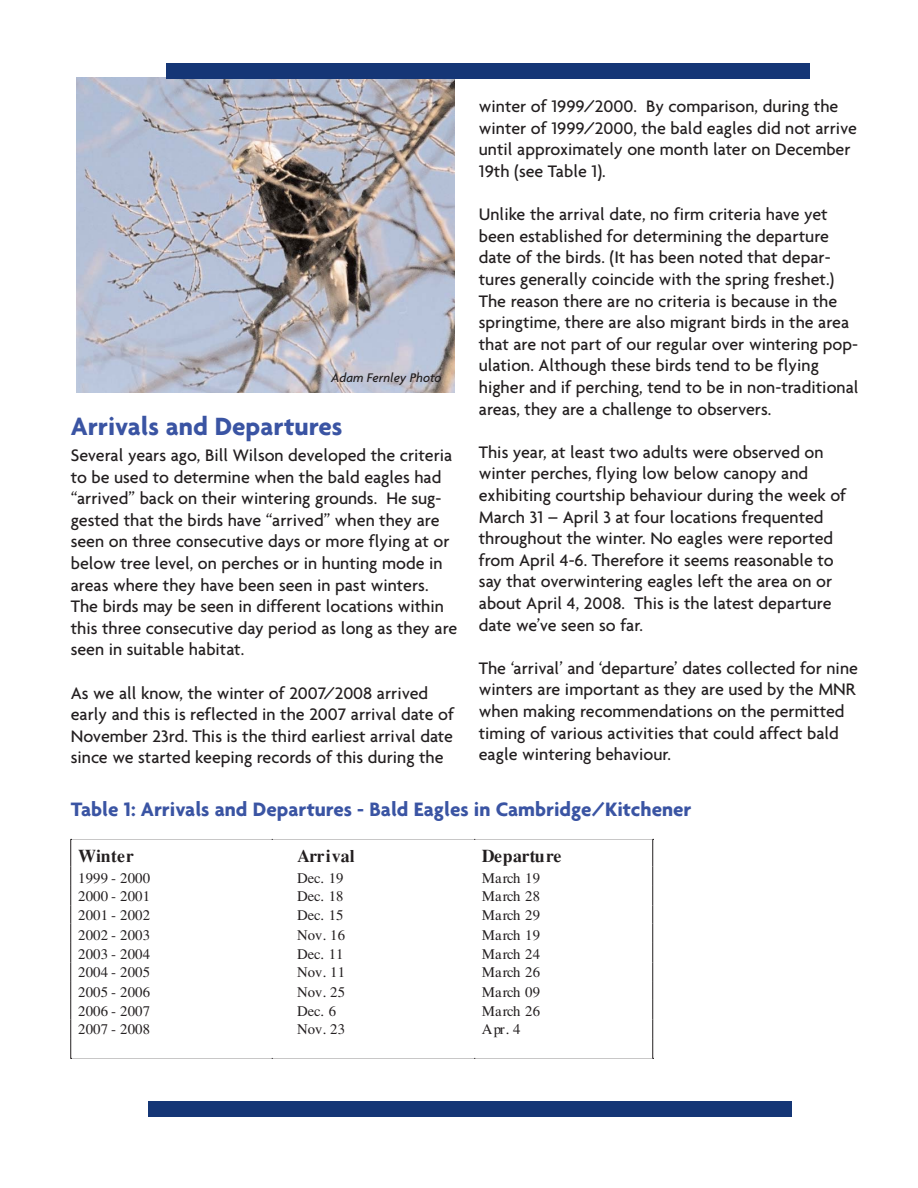
<style>
.page{position:relative;width:918px;height:1188px;background:#fff}
.page>*{position:absolute;margin:0;border:0;box-sizing:border-box;transform-origin:0 0}
.t1{font:700 27px "Agenda";color:#3a54a3}
.t2{font:700 21px "Agenda";color:#3a54a3}
.t3{font:500 18px/21.6px "Agenda";color:#231f20}
.t4{font:700 17.85px "Times";color:#231f20}
.t5{font:14.7px "Times";letter-spacing:.01em;color:#231f20}
.t6{font:italic 500 13.5px "Agenda";color:#231f20}
</style>
<div class="page">
<div style="left:148px;top:1102px;width:644px;height:15px;background:#153676"></div>
<img style="left:76px;top:78px;width:378px;height:315px">
<div style="left:166px;top:63px;width:644px;height:15px;background:#153676"></div>
<p class="t3" style="left:479px;top:97px;width:380px">winter of 1999/2000. By comparison, during the winter of 1999/2000, the bald eagles did not arrive until approximately one month later on December 19th (see Table 1).</p>
<p class="t3" style="left:479px;top:205px;width:381px">Unlike the arrival date, no firm criteria have yet been established for determining the departure date of the birds. (It has been noted that depar&shy;tures generally coincide with the spring freshet.)<br>The reason there are no criteria is because in the springtime, there are also migrant birds in the area that are not part of our regular over wintering pop&shy;ulation. Although these birds tend to be flying higher and if perching, tend to be in non-traditional areas, they are a challenge to observers.</p>
<p class="t3" style="left:479px;top:443px;width:369px">This year, at least two adults were observed on winter perches, flying low below canopy and exhibiting courtship behaviour during the week of March 31 – April 3 at four locations frequented throughout the winter. No eagles were reported from April 4-6. Therefore it seems reasonable to say that overwintering eagles left the area on or about April 4, 2008. This is the latest departure date we’ve seen so far.</p>
<p class="t3" style="left:479px;top:659px;width:381px">The ‘arrival’ and ‘departure’ dates collected for nine winters are important as they are used by the MNR when making recommendations on the permitted timing of various activities that could affect bald eagle wintering behaviour.</p>
<p class="t2" style="left:71px;top:801px;width:622px">Table 1: Arrivals and Departures - Bald Eagles in Cambridge/Kitchener</p>
<p class="t4" style="left:78px;top:849px;width:57px">Winter</p>
<p class="t4" style="left:297px;top:849px;width:59px">Arrival</p>
<p class="t4" style="left:482px;top:849px;width:81px">Departure</p>
<p class="t5" style="left:78px;top:873px;width:73px">1999 - 2000</p>
<p class="t5" style="left:297px;top:873px;width:48px">Dec. 19</p>
<p class="t5" style="left:482px;top:873px;width:60px">March 19</p>
<p class="t5" style="left:78px;top:891px;width:73px">2000 - 2001</p>
<p class="t5" style="left:297px;top:891px;width:48px">Dec. 18</p>
<p class="t5" style="left:482px;top:891px;width:60px">March 28</p>
<p class="t5" style="left:78px;top:910px;width:73px">2001 - 2002</p>
<p class="t5" style="left:297px;top:910px;width:48px">Dec. 15</p>
<p class="t5" style="left:482px;top:910px;width:60px">March 29</p>
<p class="t5" style="left:78px;top:930px;width:73px">2002 - 2003</p>
<p class="t5" style="left:297px;top:930px;width:49px">Nov. 16</p>
<p class="t5" style="left:482px;top:930px;width:60px">March 19</p>
<p class="t5" style="left:78px;top:949px;width:73px">2003 - 2004</p>
<p class="t5" style="left:297px;top:949px;width:48px">Dec. 11</p>
<p class="t5" style="left:482px;top:949px;width:60px">March 24</p>
<p class="t5" style="left:78px;top:967px;width:73px">2004 - 2005</p>
<p class="t5" style="left:297px;top:967px;width:49px">Nov. 11</p>
<p class="t5" style="left:482px;top:967px;width:60px">March 26</p>
<p class="t5" style="left:78px;top:987px;width:73px">2005 - 2006</p>
<p class="t5" style="left:297px;top:987px;width:49px">Nov. 25</p>
<p class="t5" style="left:482px;top:987px;width:60px">March 09</p>
<p class="t5" style="left:78px;top:1006px;width:73px">2006 - 2007</p>
<p class="t5" style="left:297px;top:1006px;width:40px">Dec. 6</p>
<p class="t5" style="left:482px;top:1006px;width:60px">March 26</p>
<p class="t5" style="left:78px;top:1024px;width:73px">2007 - 2008</p>
<p class="t5" style="left:297px;top:1024px;width:49px">Nov. 23</p>
<p class="t5" style="left:482px;top:1024px;width:40px">Apr. 4</p>
<p class="t6" style="left:331px;top:373px;width:112px">Adam Fernley Photo</p>
<h1 class="t1" style="left:71px;top:416px;width:273px">Arrivals and Departures</h1>
<p class="t3" style="left:71px;top:446px;width:388px">Several years ago, Bill Wilson developed the criteria to be used to determine when the bald eagles had “arrived” back on their wintering grounds. He sug&shy;gested that the birds have “arrived” when they are seen on three consecutive days or more flying at or below tree level, on perches or in hunting mode in areas where they have been seen in past winters.<br>The birds may be seen in different locations within this three consecutive day period as long as they are seen in suitable habitat.</p>
<p class="t3" style="left:71px;top:683px;width:385px">As we all know, the winter of 2007/2008 arrived early and this is reflected in the 2007 arrival date of November 23rd. This is the third earliest arrival date since we started keeping records of this during the</p>
</div>
